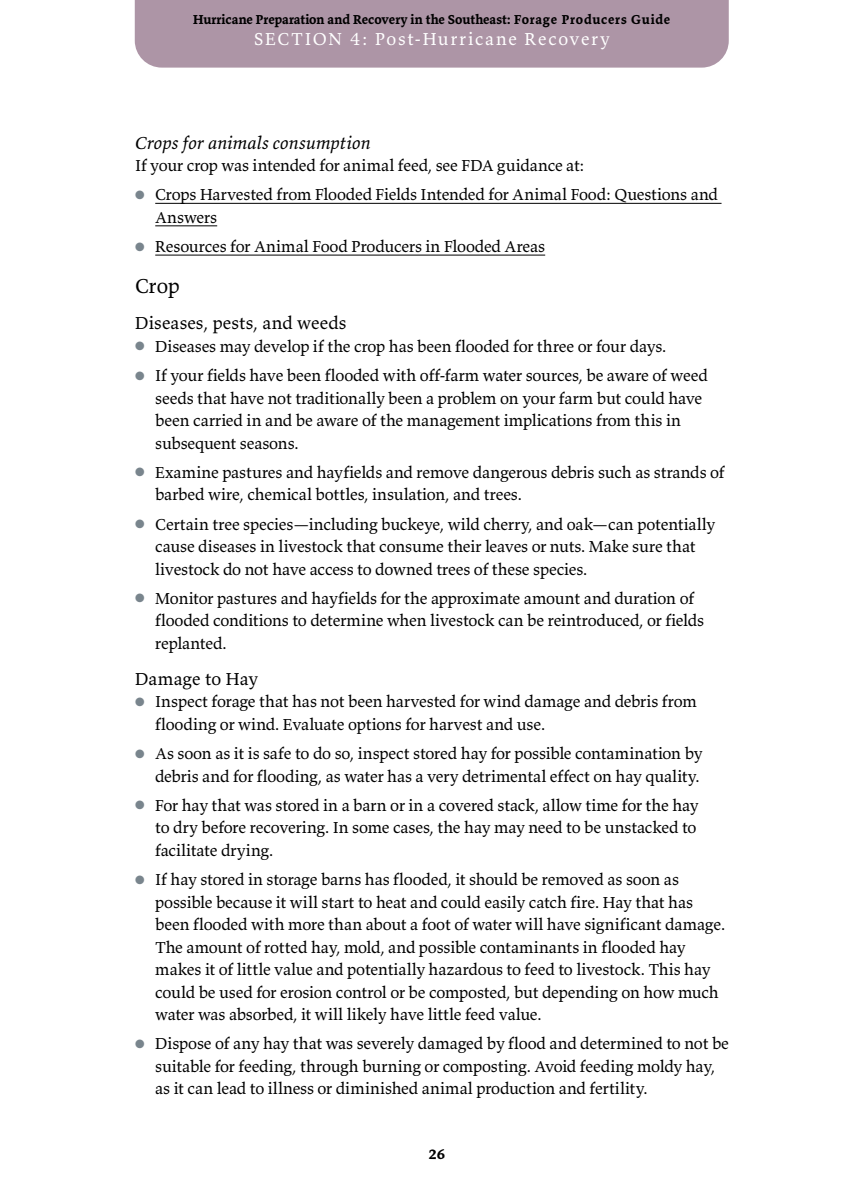
<style>
.page{position:relative;width:864px;height:1188px;background:#fff}
.page>*{position:absolute;margin:0;border:0;box-sizing:border-box;transform-origin:0 0}
.t1{font:21px "Valkyrie T3";color:#000}
.t2{font:18px "Valkyrie T3";letter-spacing:.005em;color:#000}
.t3{font:18px "Valkyrie T3";letter-spacing:.095em;color:#fff}
.t4{font:italic 18px "Valkyrie T3";letter-spacing:.01em;color:#000}
.t5{font:16.5px/22.5px "Valkyrie T3";letter-spacing:-.01em;color:#000}
.t6{font:700 15px "Valkyrie T3";color:#000}
.t7{font:700 13.5px "Valkyrie T3";letter-spacing:.01em;color:#000}
.s1{color:#79858d}
</style>
<div class="page">
<div style="left:135px;top:0;width:594px;height:68px;background:#ad95a6"></div>
<hr style="left:155px;top:203px;width:567px;height:1px;background:#000">
<hr style="left:155px;top:226px;width:62px;height:1px;background:#000">
<hr style="left:155px;top:255px;width:390px;height:1px;background:#000">
<p class="t7" style="left:193px;top:11px;width:479px">Hurricane Preparation and Recovery in the Southeast: Forage Producers Guide</p>
<p class="t3" style="left:254px;top:28px;width:358px">SECTION 4: Post-Hurricane Recovery</p>
<p class="t4" style="left:135px;top:131px;width:237px">Crops for animals consumption</p>
<p class="t5" style="left:135px;top:154px;width:451px">If your crop was intended for animal feed, see FDA guidance at:</p>
<p class="t5" style="left:155px;top:183px;width:564px;text-indent:-20px"><span class="s1">●</span> Crops Harvested from Flooded Fields Intended for Animal Food: Questions and<br>Answers</p>
<p class="t5" style="left:135px;top:235px;width:412px"><span class="s1">●</span> Resources for Animal Food Producers in Flooded Areas</p>
<p class="t1" style="left:135px;top:273px;width:46px">Crop</p>
<p class="t2" style="left:135px;top:312px;width:213px">Diseases, pests, and weeds</p>
<p class="t5" style="left:135px;top:335px;width:533px"><span class="s1">●</span> Diseases may develop if the crop has been flooded for three or four days.</p>
<p class="t5" style="left:155px;top:364px;width:554px;text-indent:-20px"><span class="s1">●</span> If your fields have been flooded with off-farm water sources, be aware of weed seeds that have not traditionally been a problem on your farm but could have been carried in and be aware of the management implications from this in subsequent seasons.</p>
<p class="t5" style="left:155px;top:461px;width:571px;text-indent:-20px"><span class="s1">●</span> Examine pastures and hayfields and remove dangerous debris such as strands of barbed wire, chemical bottles, insulation, and trees.</p>
<p class="t5" style="left:155px;top:512px;width:562px;text-indent:-20px"><span class="s1">●</span> Certain tree species—including buckeye, wild cherry, and oak—can potentially cause diseases in livestock that consume their leaves or nuts. Make sure that livestock do not have access to downed trees of these species.</p>
<p class="t5" style="left:155px;top:587px;width:551px;text-indent:-20px"><span class="s1">●</span> Monitor pastures and hayfields for the approximate amount and duration of flooded conditions to determine when livestock can be reintroduced, or fields replanted.</p>
<p class="t2" style="left:135px;top:667px;width:125px">Damage to Hay</p>
<p class="t5" style="left:155px;top:690px;width:543px;text-indent:-20px"><span class="s1">●</span> Inspect forage that has not been harvested for wind damage and debris from flooding or wind. Evaluate options for harvest and use.</p>
<p class="t5" style="left:135px;top:742px;width:569px;text-align:right"><span class="s1">●</span> As soon as it is safe to do so, inspect stored hay for possible contamination by debris and for flooding, as water has a very detrimental effect on hay quality.</p>
<p class="t5" style="left:155px;top:794px;width:545px;text-indent:-20px"><span class="s1">●</span> For hay that was stored in a barn or in a covered stack, allow time for the hay to dry before recovering. In some cases, the hay may need to be unstacked to facilitate drying.</p>
<p class="t5" style="left:155px;top:868px;width:572px;text-indent:-20px"><span class="s1">●</span> If hay stored in storage barns has flooded, it should be removed as soon as possible because it will start to heat and could easily catch fire. Hay that has been flooded with more than about a foot of water will have significant damage.<br>The amount of rotted hay, mold, and possible contaminants in flooded hay makes it of little value and potentially hazardous to feed to livestock. This hay could be used for erosion control or be composted, but depending on how much water was absorbed, it will likely have little feed value.</p>
<p class="t5" style="left:155px;top:1032px;width:575px;text-indent:-20px"><span class="s1">●</span> Dispose of any hay that was severely damaged by flood and determined to not be suitable for feeding, through burning or composting. Avoid feeding moldy hay, as it can lead to illness or diminished animal production and fertility.</p>
<p class="t6" style="left:429px;top:1144px;width:18px">26</p>
</div>
